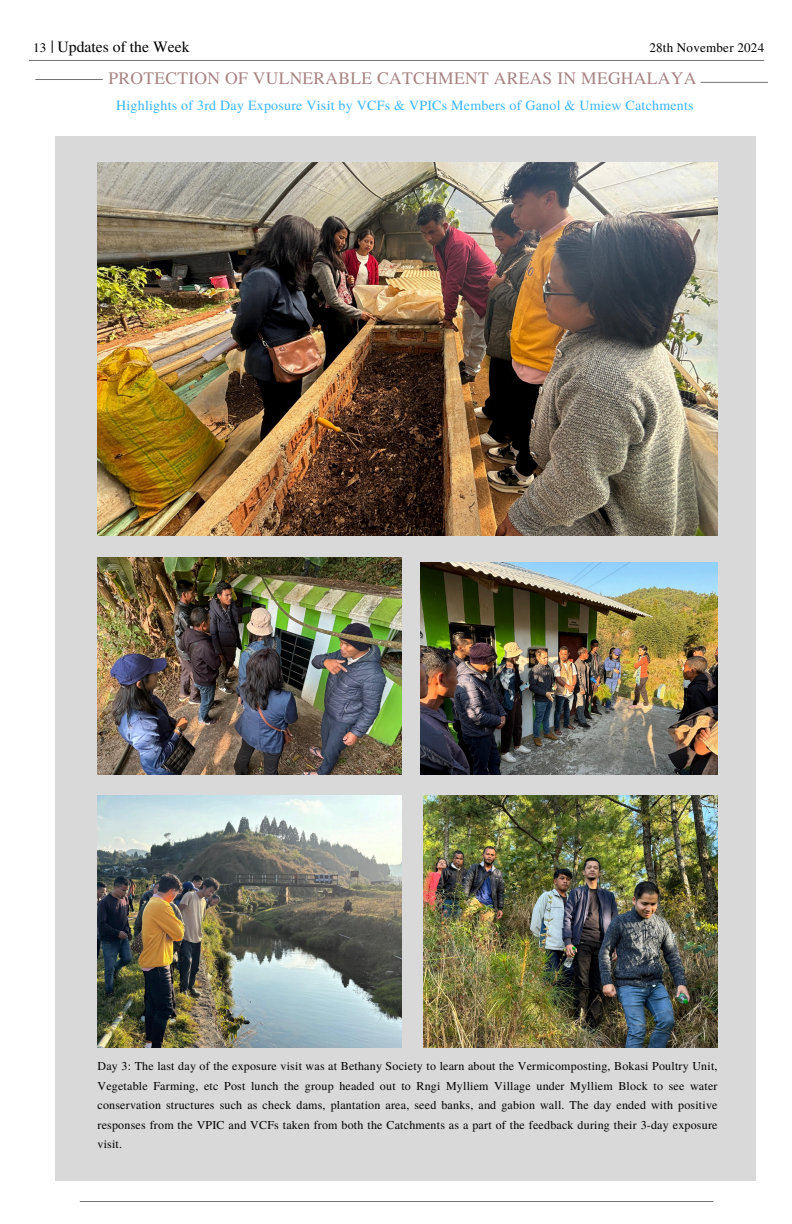
<style>
.page{position:relative;width:792px;height:1224px;background:#fff}
.page>*{position:absolute;margin:0;border:0;box-sizing:border-box;transform-origin:0 0}
.t1{font:17.5px "Te X Gyre Termes";letter-spacing:.015em;color:#a88484}
.t2{font:15.7px "Te X Gyre Termes";color:#000}
.t3{font:14px "Te X Gyre Termes";letter-spacing:.015em;color:#38b6ff}
.t4{font:13.1px "Te X Gyre Termes";letter-spacing:.015em;color:#000}
.t5{font:12px/19.5px "Te X Gyre Termes";letter-spacing:.015em;color:#000;text-align:justify}
</style>
<div class="page">
<hr style="left:35px;top:79px;width:68px;height:1px;background:#737373">
<hr style="left:701px;top:82px;width:67px;height:1px;background:#737373">
<svg style="left:52px;top:40px;width:1px;height:13px"></svg>
<hr style="left:29px;top:60px;width:735px;height:1px;background:#737373">
<hr style="left:80px;top:1201px;width:633px;height:1px;background:#737373">
<div style="left:55px;top:136px;width:700px;height:1044px;background:#d9d9d9"></div>
<img style="left:97px;top:557px;width:305px;height:218px">
<img style="left:97px;top:796px;width:304px;height:252px">
<img style="left:421px;top:562px;width:297px;height:213px">
<img style="left:97px;top:162px;width:621px;height:374px">
<img style="left:424px;top:796px;width:294px;height:252px">
<p class="t4" style="left:33px;top:38px;width:15px">13</p>
<h3 class="t2" style="left:58px;top:35px;width:134px">Updates of the Week</h3>
<h2 class="t4" style="left:649px;top:38px;width:116px">28th November 2024</h2>
<p class="t1" style="left:108px;top:65px;width:590px">PROTECTION OF VULNERABLE CATCHMENT AREAS IN MEGHALAYA</p>
<p class="t3" style="left:116px;top:95px;width:579px">Highlights of 3rd Day Exposure Visit by VCFs &amp; VPICs Members of Ganol &amp; Umiew Catchments</p>
<h1 class="t5" style="left:97px;top:1056px;width:622px">Day 3: The last day of the exposure visit was at Bethany Society to learn about the Vermicomposting, Bokasi Poultry Unit, Vegetable Farming, etc Post lunch the group headed out to Rngi Mylliem Village under Mylliem Block to see water conservation structures such as check dams, plantation area, seed banks, and gabion wall. The day ended with positive responses from the VPIC and VCFs taken from both the Catchments as a part of the feedback during their 3-day exposure visit.</h1>
</div>
